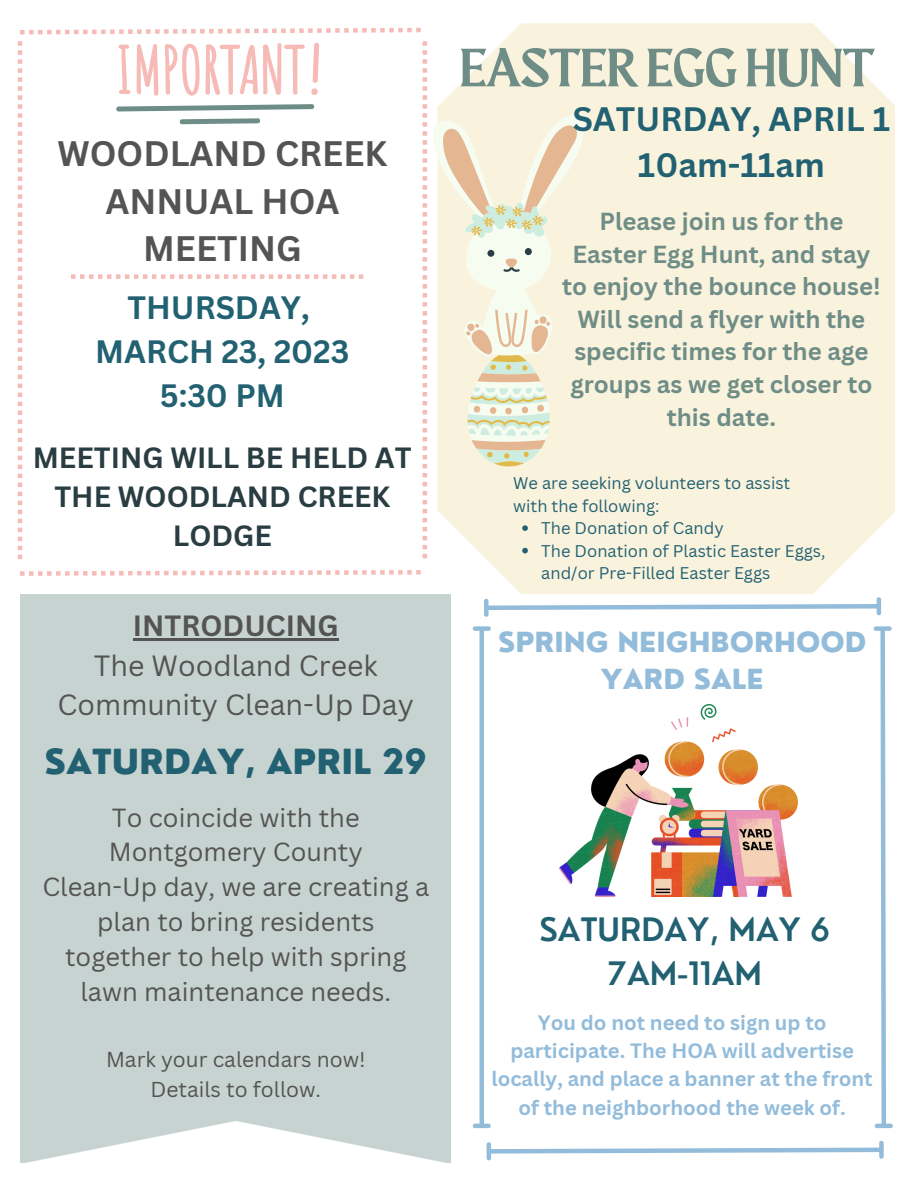
<style>
.page{position:relative;width:918px;height:1188px;background:#fff}
.page>*{position:absolute;margin:0;border:0;box-sizing:border-box;transform-origin:0 0}
.t1{font:54px "Maragsa Display";color:#6f8d87}
.t2{font:700 34.5px/47.2px "Canva Sans";color:#545454;text-align:center}
.t3{font:800 33.75px "Nourd";color:#226172}
.t4{font:700 33px/46.2px "Canva Sans";color:#226172;text-align:center}
.t5{font:700 31.5px/43.8px "Canva Sans";color:#226172;text-align:center}
.t6{font:600 31.5px/43.8px "Nourd";color:#226172;text-align:center}
.t7{font:700 28.5px/39.3px "Canva Sans";color:#293d42;text-align:center}
.t8{font:28.5px/39.3px "Canva Sans";color:#545454;text-align:center}
.t9{font:700 28.5px "Canva Sans";color:#545454}
.t10{font:800 27px/37.2px "Nourd";color:#93bcdb;text-align:center}
.t11{font:25.5px/34.8px "Canva Sans";color:#545454;text-align:center}
.t12{font:700 24px/32.7px "Canva Sans";color:#6f8d87;text-align:center}
.t13{font:21px/29.2px "Canva Sans";color:#545454;text-align:center}
.t14{font:700 20.25px/28.2px "Canva Sans";color:#93bcdb;text-align:center}
.t15{font:16.5px/22.5px "Canva Sans";color:#226172}
</style>
<div class="page">
<div style="left:438px;top:23px;width:457px;height:571px;background:#f9f2dd"></div>
<svg style="left:433px;top:115px;width:151px;height:353px"></svg>
<div style="left:20px;top:594px;width:430px;height:568px;background:#c7d3d0"></div>
<svg style="left:20px;top:570px;width:401px;height:6px"></svg>
<img style="left:560px;top:704px;width:237px;height:192px">
<svg style="left:522px;top:525px;width:6px;height:6px"></svg>
<svg style="left:522px;top:548px;width:6px;height:5px"></svg>
<hr style="left:133px;top:639px;width:206px;height:2px;background:#545454">
<svg style="left:18px;top:28px;width:409px;height:531px"></svg>
<svg style="left:484px;top:597px;width:398px;height:20px"></svg>
<svg style="left:486px;top:1141px;width:398px;height:19px"></svg>
<hr style="left:480px;top:630px;width:4px;height:495px;background:#93bcdb">
<svg style="left:473px;top:1124px;width:18px;height:4px"></svg>
<svg style="left:473px;top:626px;width:18px;height:5px"></svg>
<svg style="left:874px;top:626px;width:19px;height:503px"></svg>
<h2 class="t2" style="left:58px;top:129px;width:331px">WOODLAND CREEK<br>ANNUAL HOA<br>MEETING</h2>
<h3 class="t5" style="left:95px;top:285px;width:256px">THURSDAY,<br>MARCH 23, 2023<br>5:30 PM</h3>
<p class="t7" style="left:33px;top:437px;width:380px">MEETING WILL BE HELD AT<br>THE WOODLAND CREEK<br>LODGE</p>
<p class="t9" style="left:133px;top:606px;width:207px">INTRODUCING</p>
<p class="t8" style="left:58px;top:645px;width:358px">The Woodland Creek<br>Community Clean-Up Day</p>
<h3 class="t3" style="left:44px;top:741px;width:384px">SATURDAY, APRIL 29</h3>
<p class="t11" style="left:42px;top:799px;width:388px">To coincide with the<br>Montgomery County<br>Clean-Up day, we are creating a plan to bring residents together to help with spring lawn maintenance needs.</p>
<p class="t13" style="left:106px;top:1045px;width:261px">Mark your calendars now!<br>Details to follow.</p>
<h1 class="t1" style="left:460px;top:44px;width:416px">EASTER EGG HUNT</h1>
<h3 class="t4" style="left:573px;top:95px;width:319px">SATURDAY, APRIL 1<br>10am-11am</h3>
<p class="t12" style="left:562px;top:204px;width:320px">Please join us for the<br>Easter Egg Hunt, and stay to enjoy the bounce house!<br>Will send a flyer with the specific times for the age groups as we get closer to this date.</p>
<p class="t15" style="left:513px;top:472px;width:279px">We are seeking volunteers to assist with the following:</p>
<p class="t15" style="left:541px;top:517px;width:286px">The Donation of Candy<br>The Donation of Plastic Easter Eggs, and/or Pre-Filled Easter Eggs</p>
<p class="t10" style="left:498px;top:623px;width:370px">SPRING NEIGHBORHOOD<br>YARD SALE</p>
<h3 class="t6" style="left:539px;top:907px;width:292px">SATURDAY, MAY 6<br>7AM-11AM</h3>
<p class="t14" style="left:491px;top:1008px;width:383px">You do not need to sign up to participate. The HOA will advertise locally, and place a banner at the front of the neighborhood the week of.</p>
</div>
